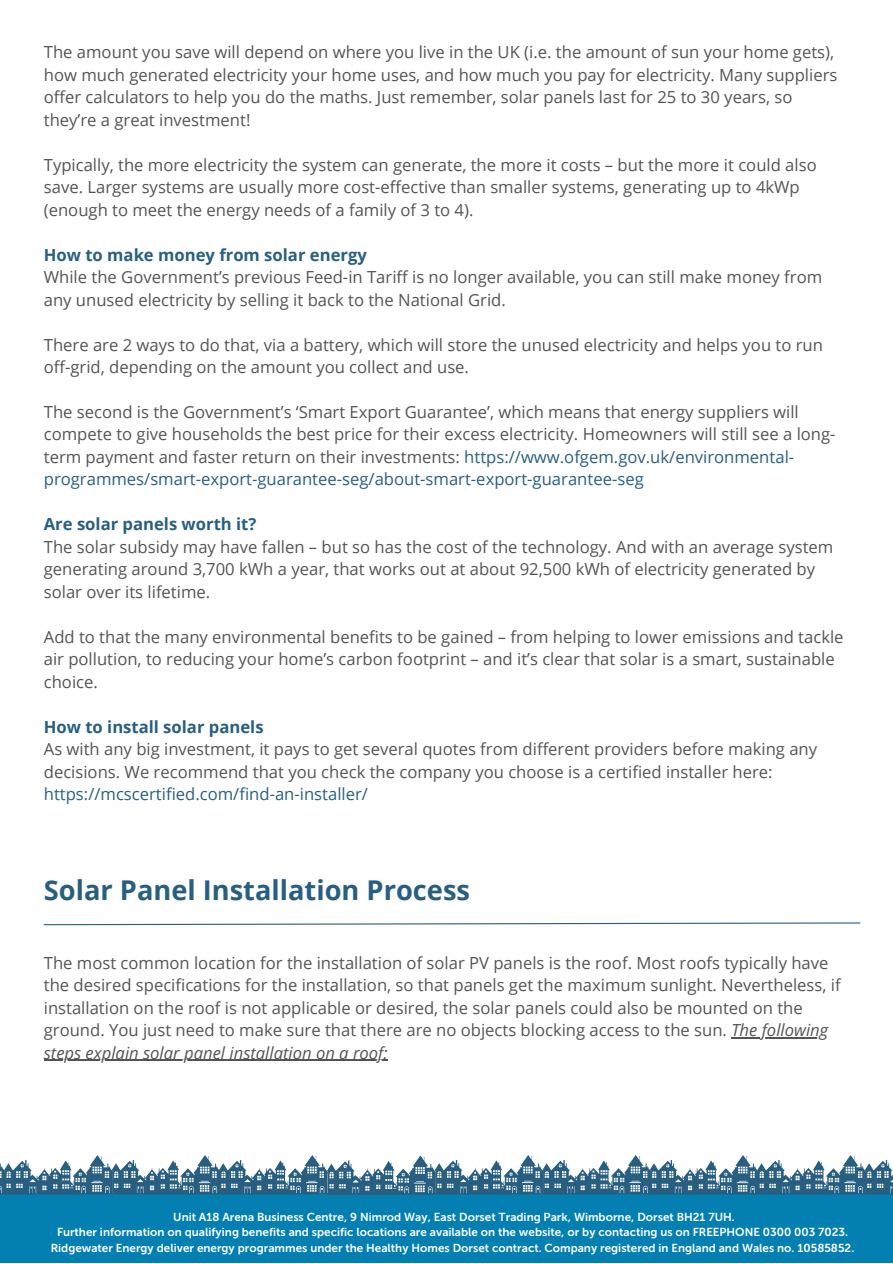
<style>
.page{position:relative;width:893px;height:1264px;background:#fff}
.page>*{position:absolute;margin:0;border:0;box-sizing:border-box;transform-origin:0 0}
.t1{font:700 27.3px "Open Sans";color:#285f81}
.t2{font:16.65px/22.5px "Open Sans";color:#545454}
.t3{font:700 16.65px "Open Sans";color:#285f81}
.t4{font:16.65px "Open Sans";color:#285f81}
.t5{font:11.55px/15.5px "Museo Sans Cyrl 700";color:#fff;text-align:center}
.s1{color:#285f81}
.s2{font-style:italic}
</style>
<div class="page">
<hr style="left:731px;top:1037px;width:97px;height:1px;background:#545454">
<hr style="left:44px;top:1059px;width:343px;height:2px;background:#545454">
<svg style="left:43px;top:922px;width:818px;height:3px"></svg>
<div style="left:0;top:1193px;width:892px;height:69px;background:#037fb2"></div>
<svg style="left:0;top:1155px;width:892px;height:39px"></svg>
<p class="t2" style="left:44px;top:40px;width:795px">The amount you save will depend on where you live in the UK (i.e. the amount of sun your home gets), how much generated electricity your home uses, and how much you pay for electricity. Many suppliers offer calculators to help you do the maths. Just remember, solar panels last for 25 to 30 years, so they’re a great investment!</p>
<p class="t2" style="left:44px;top:153px;width:774px">Typically, the more electricity the system can generate, the more it costs – but the more it could also save. Larger systems are usually more cost-effective than smaller systems, generating up to 4kWp (enough to meet the energy needs of a family of 3 to 4).</p>
<p class="t3" style="left:44px;top:243px;width:324px">How to make money from solar energy</p>
<p class="t2" style="left:44px;top:265px;width:779px">While the Government’s previous Feed-in Tariff is no longer available, you can still make money from any unused electricity by selling it back to the National Grid.</p>
<p class="t2" style="left:44px;top:333px;width:780px">There are 2 ways to do that, via a battery, which will store the unused electricity and helps you to run off-grid, depending on the amount you collect and use.</p>
<p class="t2" style="left:44px;top:400px;width:793px">The second is the Government’s ‘Smart Export Guarantee’, which means that energy suppliers will compete to give households the best price for their excess electricity. Homeowners will still see a long&shy;term payment and faster return on their investments: <span class="s1">https://www.ofgem.gov.uk/environmental&shy;programmes/smart-export-guarantee-seg/about-smart-export-guarantee-seg</span></p>
<p class="t3" style="left:44px;top:512px;width:214px">Are solar panels worth it?</p>
<p class="t2" style="left:44px;top:535px;width:791px">The solar subsidy may have fallen – but so has the cost of the technology. And with an average system generating around 3,700 kWh a year, that works out at about 92,500 kWh of electricity generated by solar over its lifetime.</p>
<p class="t2" style="left:44px;top:625px;width:801px">Add to that the many environmental benefits to be gained – from helping to lower emissions and tackle air pollution, to reducing your home’s carbon footprint – and it’s clear that solar is a smart, sustainable choice.</p>
<p class="t3" style="left:44px;top:715px;width:221px">How to install solar panels</p>
<p class="t2" style="left:44px;top:737px;width:774px">As with any big investment, it pays to get several quotes from different providers before making any decisions. We recommend that you check the company you choose is a certified installer here:</p>
<p class="t4" style="left:44px;top:782px;width:326px">https://mcscertified.com/find-an-installer/</p>
<h1 class="t1" style="left:44px;top:870px;width:428px">Solar Panel Installation Process</h1>
<p class="t2" style="left:44px;top:951px;width:798px">The most common location for the installation of solar PV panels is the roof. Most roofs typically have the desired specifications for the installation, so that panels get the maximum sunlight. Nevertheless, if installation on the roof is not applicable or desired, the solar panels could also be mounted on the ground. You just need to make sure that there are no objects blocking access to the sun. <span class="s2">The following steps explain solar panel installation on a roof:</span></p>
<p class="t5" style="left:51px;top:1208px;width:805px">Unit A18 Arena Business Centre, 9 Nimrod Way, East Dorset Trading Park, Wimborne, Dorset BH21 7UH.<br>Further information on qualifying benefits and specific locations are available on the website, or by contacting us on FREEPHONE 0300 003 7023.<br>Ridgewater Energy deliver energy programmes under the Healthy Homes Dorset contract. Company registered in England and Wales no. 10585852.</p>
</div>
